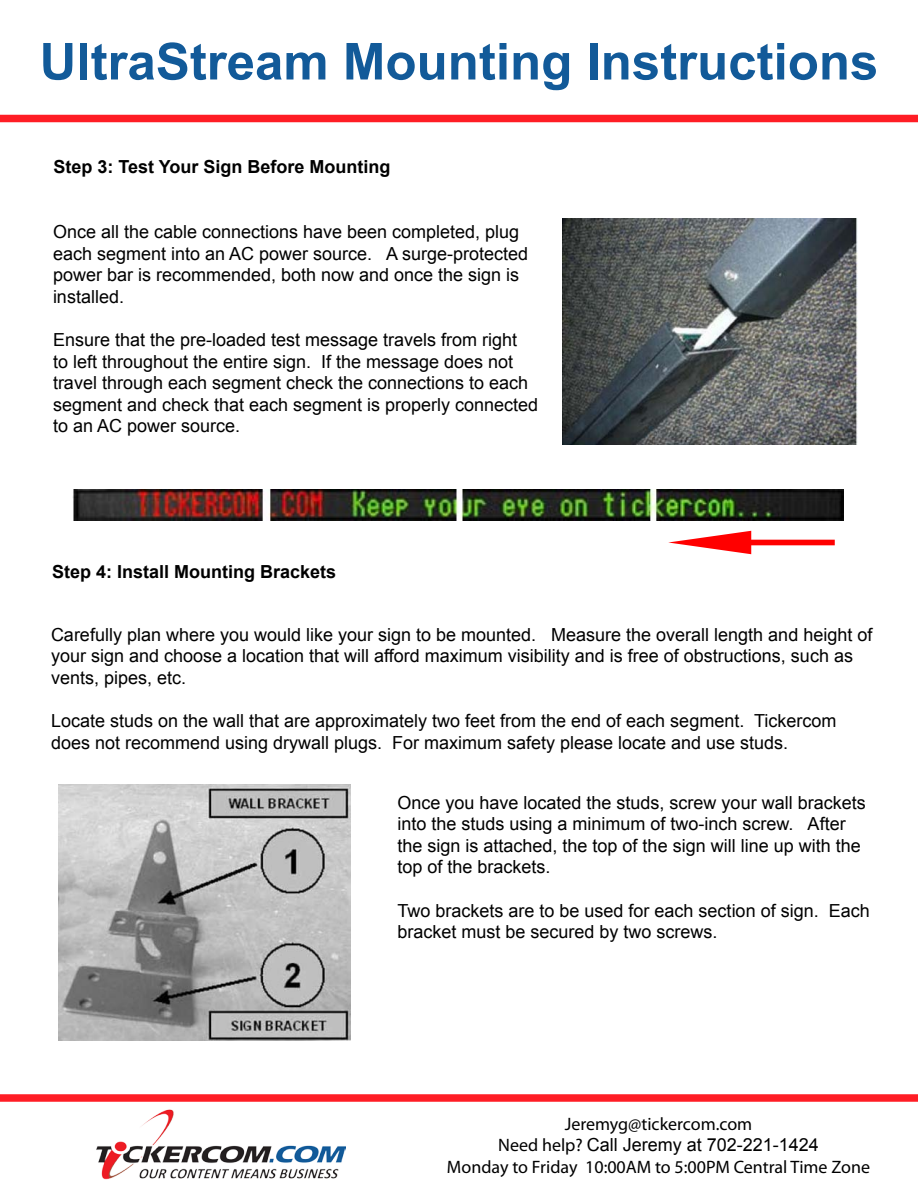
<style>
.page{position:relative;width:918px;height:1188px;background:#fff}
.page>*{position:absolute;margin:0;border:0;box-sizing:border-box;transform-origin:0 0}
.t1{font:700 51px "Arial";color:#125a99}
.t2{font:18px/21.6px "Arial";color:#000}
.t3{font:18px/21.6px "Myriad Pro";color:#000;text-align:center}
.t4{font:700 18px "Arial";color:#000}
.s1{font-family:"Arial"}
</style>
<div class="page">
<img style="left:97px;top:1109px;width:248px;height:71px">
<div style="left:0;top:115px;width:918px;height:7px;background:#ff1d25"></div>
<div style="left:0;top:1094px;width:918px;height:8px;background:#ff1d25"></div>
<img style="left:72px;top:489px;width:771px;height:32px">
<svg style="left:668px;top:531px;width:167px;height:23px"></svg>
<img style="left:58px;top:784px;width:293px;height:256px">
<img style="left:562px;top:218px;width:296px;height:226px">
<p class="t1" style="left:40px;top:28px;width:840px">UltraStream Mounting Instructions</p>
<p class="t4" style="left:54px;top:155px;width:339px">Step 3: Test Your Sign Before Mounting</p>
<p class="t2" style="left:53px;top:221px;width:477px">Once all the cable connections have been completed, plug each segment into an AC power source. A surge-protected power bar is recommended, both now and once the sign is installed.</p>
<p class="t2" style="left:53px;top:329px;width:487px">Ensure that the pre-loaded test message travels from right<br>to left throughout the entire sign. If the message does not travel through each segment check the connections to each segment and check that each segment is properly connected to an AC power source.</p>
<p class="t4" style="left:52px;top:560px;width:286px">Step 4: Install Mounting Brackets</p>
<p class="t2" style="left:51px;top:624px;width:823px">Carefully plan where you would like your sign to be mounted. Measure the overall length and height of your sign and choose a location that will afford maximum visibility and is free of obstructions, such as vents, pipes, etc.</p>
<p class="t2" style="left:51px;top:710px;width:787px">Locate studs on the wall that are approximately two feet from the end of each segment. Tickercom does not recommend using drywall plugs. For maximum safety please locate and use studs.</p>
<p class="t2" style="left:398px;top:792px;width:470px">Once you have located the studs, screw your wall brackets into the studs using a minimum of two-inch screw. After the sign is attached, the top of the sign will line up with the top of the brackets.</p>
<p class="t2" style="left:398px;top:900px;width:474px">Two brackets are to be used for each section of sign. Each bracket must be secured by two screws.</p>
<p class="t3" style="left:447px;top:1112px;width:425px">Jeremyg@tickercom.com<br>Need help? <span class="s1">Call Jeremy at 702-221-1424<br></span>Monday to Friday 10:00AM to 5:00PM Central Time Zone</p>
</div>
